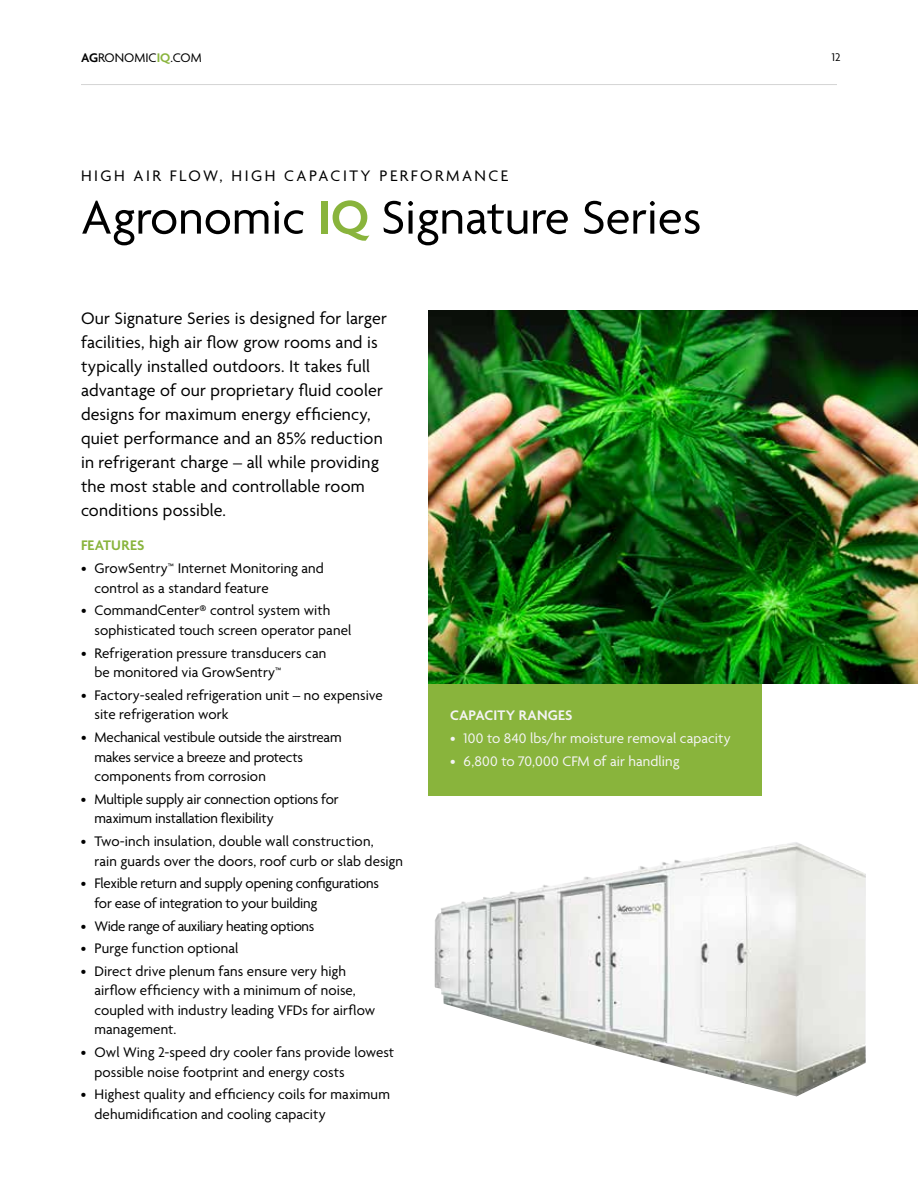
<style>
.page{position:relative;width:918px;height:1188px;background:#fff}
.page>*{position:absolute;margin:0;border:0;box-sizing:border-box;transform-origin:0 0}
.t1{font:51px "Agenda";color:#000}
.t2{font:18px/24px "Agenda";letter-spacing:.01em;color:#000}
.t3{font:16.5px "Agenda";letter-spacing:.15em;color:#000}
.t4{font:15px/19.5px "Agenda";color:#000}
.t5{font:15px "Agenda";letter-spacing:.005em;color:#f4f4f4}
.t6{font:15px "Agenda";letter-spacing:-.025em;color:#000}
.t7{font:600 15px "Agenda";letter-spacing:.005em;color:#f4f4f4}
.t8{font:600 15px "Agenda";letter-spacing:.015em;color:#89b43c}
.t9{font:13.5px "Agenda";color:#000}
.t10{font:12px "Agenda";color:#000}
.s1{font-weight:600}
.s2{font-weight:600;color:#89b43c}
</style>
<div class="page">
<hr style="left:81px;top:84px;width:756px;height:1px;background:#d4d4d4">
<img style="left:435px;top:842px;width:431px;height:254px">
<div style="left:428px;top:684px;width:333px;height:111px;background:#89b43c"></div>
<img style="left:428px;top:310px;width:490px;height:374px">
<p class="t9" style="left:81px;top:49px;width:122px"><span class="s1">AG</span>RONOMIC<span class="s2">IQ</span>.COM</p>
<p class="t10" style="left:832px;top:50px;width:10px">12</p>
<p class="t3" style="left:81px;top:166px;width:429px">HIGH AIR FLOW, HIGH CAPACITY PERFORMANCE</p>
<h1 class="t1" style="left:81px;top:187px;width:622px">Agronomic <span class="s2">IQ</span> Signature Series</h1>
<p class="t2" style="left:81px;top:306px;width:307px">Our Signature Series is designed for larger facilities, high air flow grow rooms and is typically installed outdoors. It takes full advantage of our proprietary fluid cooler designs for maximum energy efficiency, quiet performance and an 85% reduction in refrigerant charge – all while providing the most stable and controllable room conditions possible.</p>
<p class="t8" style="left:81px;top:537px;width:65px">FEATURES</p>
<p class="t4" style="left:94px;top:558px;width:231px;text-indent:-14px">• GrowSentry™ Internet Monitoring and control as a standard feature</p>
<p class="t4" style="left:94px;top:600px;width:258px;text-indent:-14px">• CommandCenter® control system with sophisticated touch screen operator panel</p>
<p class="t4" style="left:94px;top:643px;width:233px;text-indent:-14px">• Refrigeration pressure transducers can be monitored via GrowSentry™</p>
<p class="t4" style="left:94px;top:685px;width:290px;text-indent:-14px">• Factory-sealed refrigeration unit – no expensive site refrigeration work</p>
<p class="t4" style="left:94px;top:727px;width:249px;text-indent:-13px">• Mechanical vestibule outside the airstream makes service a breeze and protects components from corrosion</p>
<p class="t4" style="left:94px;top:789px;width:246px;text-indent:-14px">• Multiple supply air connection options for maximum installation flexibility</p>
<p class="t4" style="left:94px;top:831px;width:310px;text-indent:-14px">• Two-inch insulation, double wall construction,<br>rain guards over the doors, roof curb or slab design</p>
<p class="t4" style="left:94px;top:873px;width:286px;text-indent:-14px">• Flexible return and supply opening configurations for ease of integration to your building</p>
<p class="t6" style="left:81px;top:917px;width:235px">• Wide range of auxiliary heating options</p>
<p class="t4" style="left:81px;top:938px;width:159px">• Purge function optional</p>
<p class="t4" style="left:94px;top:961px;width:282px;text-indent:-14px">• Direct drive plenum fans ensure very high airflow efficiency with a minimum of noise, coupled with industry leading VFDs for airflow management.</p>
<p class="t4" style="left:94px;top:1042px;width:301px;text-indent:-14px">• Owl Wing 2-speed dry cooler fans provide lowest possible noise footprint and energy costs</p>
<p class="t4" style="left:94px;top:1085px;width:297px;text-indent:-14px">• Highest quality and efficiency coils for maximum dehumidification and cooling capacity</p>
<p class="t7" style="left:450px;top:707px;width:124px">CAPACITY RANGES</p>
<p class="t5" style="left:450px;top:729px;width:282px">• 100 to 840 lbs/hr moisture removal capacity</p>
<p class="t5" style="left:450px;top:752px;width:231px">• 6,800 to 70,000 CFM of air handling</p>
</div>
